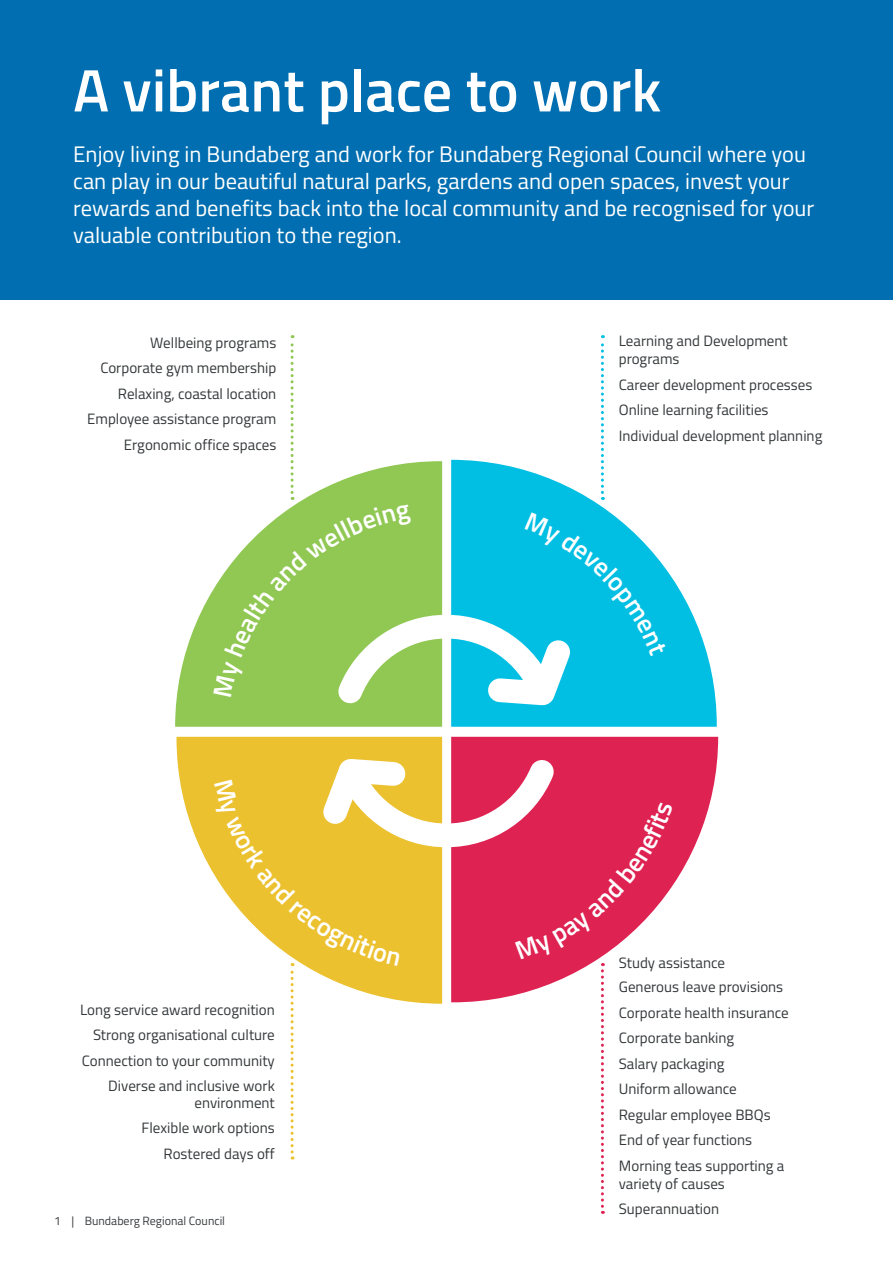
<style>
.page{position:relative;width:893px;height:1263px;background:#fff}
.page>*{position:absolute;margin:0;border:0;box-sizing:border-box;transform-origin:0 0}
.t1{font:600 60px "Titillium";color:#fff}
.t2{font:22.5px/27px "Titillium";color:#fff}
.t3{font:15px/25.5px "Titillium";color:#34383a}
.t4{font:12px "Titillium";color:#383b3e}
</style>
<div class="page">
<div style="left:0;top:0;width:892px;height:300px;background:#006eb0"></div>
<svg style="left:451px;top:570px;width:266px;height:157px;fill:#00bfe3"></svg>
<svg style="left:176px;top:737px;width:266px;height:137px;fill:#ecc130"></svg>
<svg style="left:451px;top:737px;width:267px;height:148px;fill:#de2251"></svg>
<svg style="left:175px;top:590px;width:267px;height:137px;fill:#90c853"></svg>
<svg style="left:214px;top:741px;width:459px;height:473px"></svg>
<svg style="left:213px;top:335px;width:454px;height:388px"></svg>
<h1 class="t1" style="left:73px;top:68px;width:589px">A vibrant place to work</h1>
<p class="t2" style="left:73px;top:144px;width:742px">Enjoy living in Bundaberg and work for Bundaberg Regional Council where you can play in our beautiful natural parks, gardens and open spaces, invest your rewards and benefits back into the local community and be recognised for your valuable contribution to the region.</p>
<p class="t3" style="left:87px;top:332px;width:191px;text-align:right">Wellbeing programs<br>Corporate gym membership<br>Relaxing, coastal location<br>Employee assistance program<br>Ergonomic office spaces</p>
<p class="t3" style="left:80px;top:998px;width:196px;text-align:right">Long service award recognition<br>Strong organisational culture<br>Connection to your community<br>Diverse and inclusive work</p>
<p class="t3" style="left:142px;top:1091px;width:135px;text-align:right">environment<br>Flexible work options<br>Rostered days off</p>
<p class="t4" style="left:54px;top:1216px;width:172px">1 | Bundaberg Regional Council</p>
<p class="t3" style="left:619px;top:334px;width:170px;line-height:18px">Learning and Development programs</p>
<p class="t3" style="left:619px;top:373px;width:205px">Career development processes<br>Online learning facilities<br>Individual development planning</p>
<p class="t3" style="left:619px;top:953px;width:166px;line-height:24px">Study assistance<br>Generous leave provisions</p>
<p class="t3" style="left:619px;top:1001px;width:171px">Corporate health insurance<br>Corporate banking<br>Salary packaging<br>Uniform allowance<br>Regular employee BBQs<br>End of year functions<br>Morning teas supporting a</p>
<p class="t3" style="left:619px;top:1173px;width:108px">variety of causes<br>Superannuation</p>
</div>
